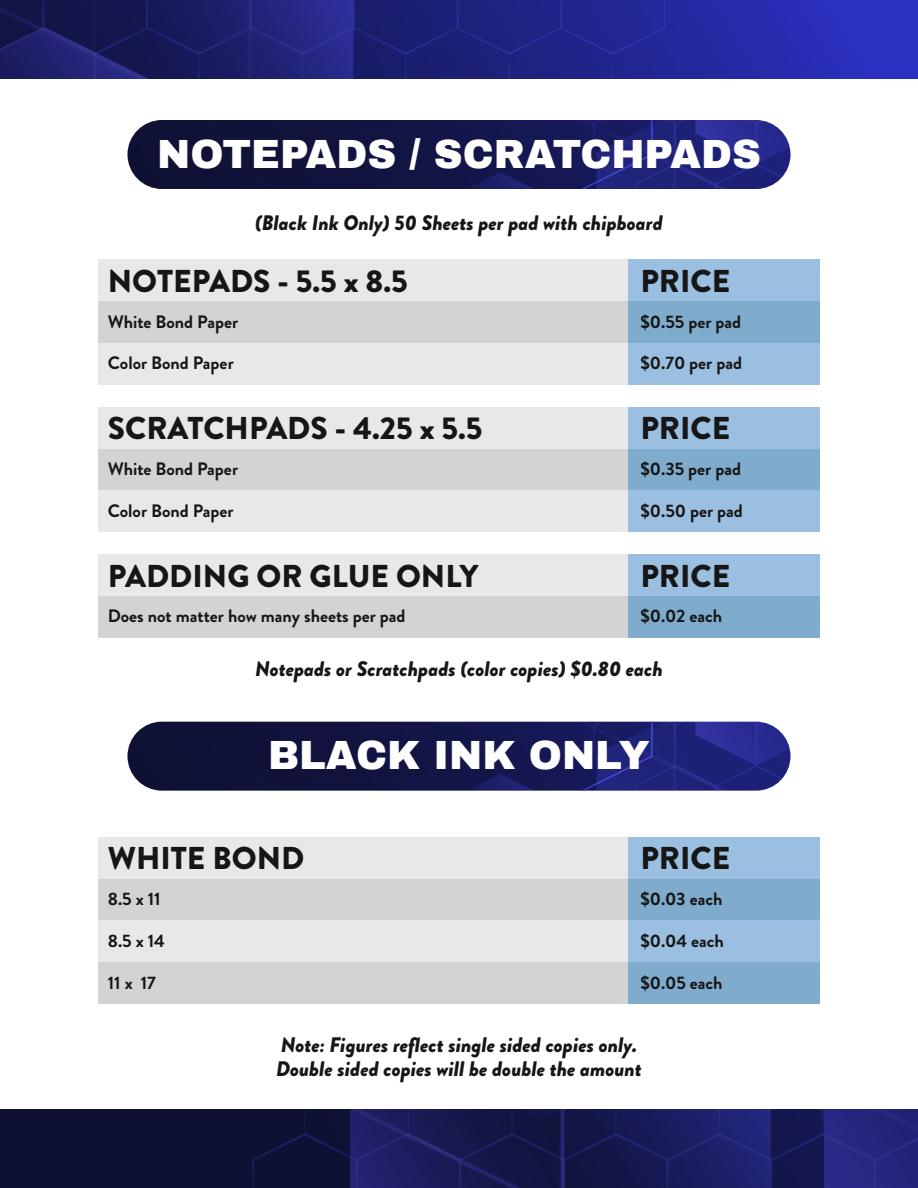
<style>
.page{position:relative;width:918px;height:1188px;background:#fff}
.page>*{position:absolute;margin:0;border:0;box-sizing:border-box;transform-origin:0 0}
.t1{font:900 39.9px "Archivo";color:#fff}
.t2{font:900 31.65px "Brandon Grotesque";color:#161616}
.t3{font:italic 900 21px/24px "Brandon Grotesque";color:#161616}
.t4{font:700 18px "Brandon Grotesque";color:#161616}
</style>
<div class="page">
<svg style="left:0;top:1109px;width:918px;height:79px"></svg>
<svg style="left:680px;top:0;width:238px;height:79px"></svg>
<svg style="left:0;top:0;width:680px;height:79px"></svg>
<div style="left:127px;top:120px;width:664px;height:69px;background:#0f1136;border-radius:34px"></div>
<svg style="left:141px;top:123px;width:7px;height:63px"></svg>
<svg style="left:253px;top:120px;width:538px;height:69px"></svg>
<div style="left:127px;top:722px;width:664px;height:69px;background:#0f1135;border-radius:34px"></div>
<svg style="left:141px;top:724px;width:7px;height:64px"></svg>
<svg style="left:203px;top:722px;width:588px;height:69px"></svg>
<div style="left:99px;top:301px;width:529px;height:42px;background:#d3d3d3"></div>
<div style="left:99px;top:343px;width:529px;height:42px;background:#e8e8ea"></div>
<div style="left:628px;top:301px;width:191px;height:42px;background:#7fabcc"></div>
<div style="left:99px;top:259px;width:529px;height:42px;background:#e8e8ea"></div>
<div style="left:628px;top:259px;width:191px;height:42px;background:#9bbfe0"></div>
<div style="left:628px;top:343px;width:191px;height:42px;background:#9bbfe0"></div>
<div style="left:98px;top:449px;width:530px;height:41px;background:#d3d3d3"></div>
<div style="left:98px;top:490px;width:530px;height:42px;background:#e8e8ea"></div>
<div style="left:628px;top:449px;width:191px;height:41px;background:#7fabcc"></div>
<div style="left:98px;top:407px;width:530px;height:42px;background:#e8e8ea"></div>
<div style="left:628px;top:407px;width:191px;height:42px;background:#9bbfe0"></div>
<div style="left:628px;top:490px;width:191px;height:42px;background:#9bbfe0"></div>
<div style="left:98px;top:596px;width:530px;height:42px;background:#d3d3d3"></div>
<div style="left:628px;top:596px;width:191px;height:42px;background:#7fabcc"></div>
<div style="left:98px;top:554px;width:530px;height:42px;background:#e8e8ea"></div>
<div style="left:628px;top:554px;width:191px;height:42px;background:#9bbfe0"></div>
<div style="left:98px;top:879px;width:530px;height:42px;background:#d3d3d3"></div>
<div style="left:628px;top:879px;width:191px;height:42px;background:#7fabcc"></div>
<div style="left:98px;top:837px;width:530px;height:42px;background:#e8e8ea"></div>
<div style="left:628px;top:837px;width:191px;height:42px;background:#9bbfe0"></div>
<div style="left:99px;top:921px;width:529px;height:41px;background:#e8e8ea"></div>
<div style="left:628px;top:921px;width:191px;height:41px;background:#9bbfe0"></div>
<div style="left:99px;top:962px;width:529px;height:42px;background:#d3d3d3"></div>
<div style="left:628px;top:962px;width:191px;height:42px;background:#7fabcc"></div>
<h1 class="t1" style="left:157px;top:130px;width:605px">NOTEPADS / SCRATCHPADS</h1>
<p class="t3" style="left:255px;top:211px;width:409px">(Black Ink Only) 50 Sheets per pad with chipboard</p>
<h2 class="t2" style="left:108px;top:259px;width:302px">NOTEPADS - 5.5 x 8.5</h2>
<h2 class="t2" style="left:640px;top:259px;width:91px">PRICE</h2>
<p class="t4" style="left:640px;top:309px;width:102px">$0.55 per pad</p>
<p class="t4" style="left:640px;top:351px;width:103px">$0.70 per pad</p>
<p class="t4" style="left:108px;top:309px;width:132px">White Bond Paper</p>
<p class="t4" style="left:108px;top:351px;width:127px">Color Bond Paper</p>
<h2 class="t2" style="left:108px;top:406px;width:376px">SCRATCHPADS - 4.25 x 5.5</h2>
<h2 class="t2" style="left:640px;top:406px;width:91px">PRICE</h2>
<p class="t4" style="left:640px;top:456px;width:102px">$0.35 per pad</p>
<p class="t4" style="left:640px;top:498px;width:104px">$0.50 per pad</p>
<p class="t4" style="left:108px;top:456px;width:132px">White Bond Paper</p>
<p class="t4" style="left:108px;top:498px;width:127px">Color Bond Paper</p>
<h2 class="t2" style="left:108px;top:554px;width:372px">PADDING OR GLUE ONLY</h2>
<h2 class="t2" style="left:640px;top:554px;width:91px">PRICE</h2>
<p class="t4" style="left:640px;top:604px;width:83px">$0.02 each</p>
<p class="t4" style="left:108px;top:604px;width:299px">Does not matter how many sheets per pad</p>
<p class="t3" style="left:255px;top:657px;width:409px">Notepads or Scratchpads (color copies) $0.80 each</p>
<h1 class="t1" style="left:268px;top:731px;width:383px">BLACK INK ONLY</h1>
<h2 class="t2" style="left:108px;top:836px;width:198px">WHITE BOND</h2>
<h2 class="t2" style="left:640px;top:836px;width:91px">PRICE</h2>
<p class="t4" style="left:640px;top:886px;width:84px">$0.03 each</p>
<p class="t4" style="left:108px;top:928px;width:59px">8.5 x 14</p>
<p class="t4" style="left:640px;top:928px;width:85px">$0.04 each</p>
<p class="t4" style="left:108px;top:970px;width:50px">11 x 17</p>
<p class="t4" style="left:640px;top:970px;width:84px">$0.05 each</p>
<p class="t4" style="left:108px;top:886px;width:54px">8.5 x 11</p>
<p class="t3" style="left:276px;top:1033px;width:367px">Note: Figures reflect single sided copies only.<br>Double sided copies will be double the amount</p>
</div>
